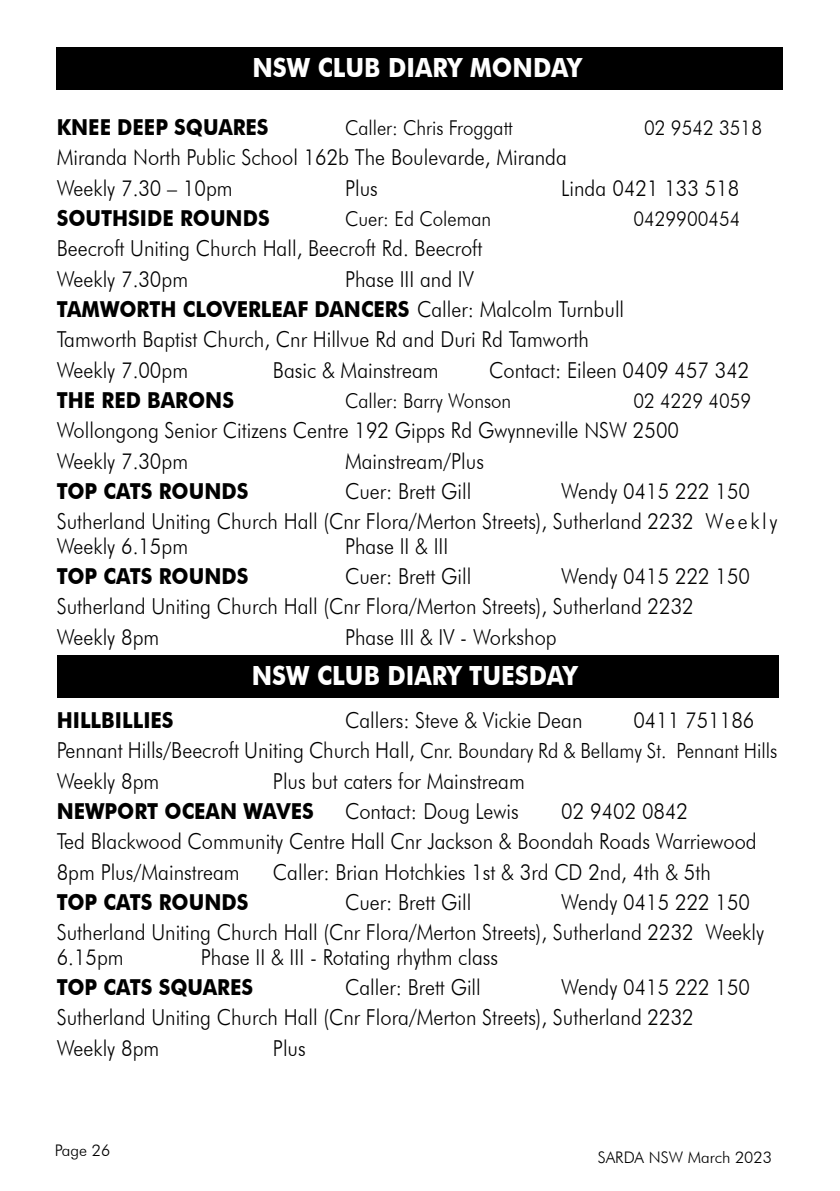
<style>
.page{position:relative;width:840px;height:1191px;background:#fff}
.page>*{position:absolute;margin:0;border:0;box-sizing:border-box;transform-origin:0 0}
.t1{font:700 26.4px "Futura BT";color:#fff;scale:.91 1}
.t2{font:300 22px/30.2px "Futura BT";color:#000;scale:.91 1}
.t3{font:700 22px "Futura BT";color:#000;scale:.91 1}
.t4{font:300 20.4px "Futura BT";color:#000;scale:.91 1}
.t5{font:300 16px "Futura BT";color:#000}
.s1{font-weight:700}
.s2{font-size:20.8px}
</style>
<div class="page">
<div style="left:57px;top:47px;width:725px;height:43px;background:#000"></div>
<div style="left:57px;top:655px;width:721px;height:42px;background:#000"></div>
<p class="t1" style="left:252px;top:51px;width:363px">NSW CLUB DIARY MONDAY</p>
<p class="t3" style="left:57px;top:114px;width:234px">KNEE DEEP SQUARES</p>
<p class="t4" style="left:345px;top:115px;width:186px">Caller: Chris Froggatt</p>
<p class="t4" style="left:643px;top:115px;width:131px">02 9542 3518</p>
<p class="t2" style="left:57px;top:142px;width:562px">Miranda North Public School 162b The Boulevarde, Miranda<br>Weekly 7.30 – 10pm</p>
<p class="t2" style="left:345px;top:173px;width:38px">Plus</p>
<p class="t2" style="left:561px;top:173px;width:197px">Linda 0421 133 518</p>
<p class="t3" style="left:57px;top:205px;width:235px">SOUTHSIDE ROUNDS</p>
<p class="t4" style="left:345px;top:206px;width:162px">Cuer: Ed Coleman</p>
<p class="t4" style="left:633px;top:206px;width:119px">0429900454</p>
<p class="t2" style="left:57px;top:233px;width:469px">Beecroft Uniting Church Hall, Beecroft Rd. Beecroft<br>Weekly 7.30pm</p>
<p class="t2" style="left:57px;top:264px;width:624px;text-indent:288px">Phase III and IV<br><span class="s1">TAMWORTH CLOVERLEAF DANCERS</span> Caller: Malcolm Turnbull Tamworth Baptist Church, Cnr Hillvue Rd and Duri Rd Tamworth Weekly 7.00pm</p>
<p class="t2" style="left:273px;top:354px;width:183px">Basic &amp; Mainstream</p>
<p class="t2" style="left:489px;top:354px;width:287px">Contact: Eileen 0409 457 342</p>
<p class="t3" style="left:57px;top:387px;width:196px">THE RED BARONS</p>
<p class="t4" style="left:345px;top:388px;width:184px">Caller: Barry Wonson</p>
<p class="t4" style="left:633px;top:388px;width:131px">02 4229 4059</p>
<p class="t2" style="left:57px;top:415px;width:685px">Wollongong Senior Citizens Centre 192 Gipps Rd Gwynneville NSW 2500<br>Weekly 7.30pm</p>
<p class="t2" style="left:345px;top:445px;width:154px">Mainstream/Plus</p>
<p class="t2" style="left:57px;top:476px;width:793px;text-indent:504px">Wendy 0415 222 150<br>Sutherland Uniting Church Hall (Cnr Flora/Merton Streets), Sutherland 2232 Weekly</p>
<p class="t2" style="left:57px;top:531px;width:146px">Weekly 6.15pm</p>
<p class="t2" style="left:345px;top:531px;width:115px">Phase II &amp; III</p>
<p class="t3" style="left:57px;top:563px;width:212px">TOP CATS ROUNDS</p>
<p class="t2" style="left:345px;top:561px;width:140px">Cuer: Brett Gill</p>
<p class="t3" style="left:57px;top:478px;width:212px">TOP CATS ROUNDS</p>
<p class="t2" style="left:345px;top:476px;width:140px">Cuer: Brett Gill</p>
<p class="t2" style="left:57px;top:561px;width:763px;text-indent:504px">Wendy 0415 222 150<br>Sutherland Uniting Church Hall (Cnr Flora/Merton Streets), Sutherland 2232<br>Weekly 8pm</p>
<p class="t2" style="left:345px;top:621px;width:234px">Phase III &amp; IV - Workshop</p>
<p class="t1" style="left:252px;top:659px;width:359px">NSW CLUB DIARY TUESDAY</p>
<p class="t3" style="left:57px;top:707px;width:130px">HILLBILLIES</p>
<p class="t2" style="left:345px;top:705px;width:262px">Callers: Steve &amp; Vickie Dean</p>
<p class="t2" style="left:57px;top:705px;width:793px;text-indent:576px">0411 751186<br>Pennant Hills/Beecroft Uniting Church Hall, <span class="s2">Cnr. Boundary Rd &amp; Bellamy St. Pennant Hills<br></span>Weekly 8pm</p>
<p class="t2" style="left:273px;top:765px;width:278px">Plus but caters for Mainstream</p>
<p class="t3" style="left:57px;top:797px;width:284px">NEWPORT OCEAN WAVES</p>
<p class="t2" style="left:345px;top:796px;width:192px">Contact: Doug Lewis</p>
<p class="t2" style="left:57px;top:796px;width:770px;text-indent:504px">02 9402 0842<br>Ted Blackwood Community Centre Hall Cnr Jackson &amp; Boondah Roads Warriewood<br>8pm Plus/Mainstream</p>
<p class="t2" style="left:273px;top:856px;width:482px">Caller: Brian Hotchkies 1st &amp; 3rd CD 2nd, 4th &amp; 5th</p>
<p class="t3" style="left:57px;top:888px;width:212px">TOP CATS ROUNDS</p>
<p class="t2" style="left:345px;top:886px;width:140px">Cuer: Brett Gill</p>
<p class="t2" style="left:57px;top:886px;width:778px;text-indent:504px">Wendy 0415 222 150<br>Sutherland Uniting Church Hall (Cnr Flora/Merton Streets), Sutherland 2232 Weekly</p>
<p class="t2" style="left:57px;top:941px;width:75px">6.15pm</p>
<p class="t2" style="left:201px;top:941px;width:328px">Phase II &amp; III - Rotating rhythm class</p>
<p class="t3" style="left:57px;top:974px;width:217px">TOP CATS SQUARES</p>
<p class="t2" style="left:345px;top:972px;width:151px">Caller: Brett Gill</p>
<p class="t2" style="left:57px;top:972px;width:763px;text-indent:504px">Wendy 0415 222 150<br>Sutherland Uniting Church Hall (Cnr Flora/Merton Streets), Sutherland 2232<br>Weekly 8pm</p>
<p class="t2" style="left:273px;top:1032px;width:38px">Plus</p>
<p class="t5" style="left:55px;top:1140px;width:57px">Page 26</p>
<p class="t5" style="left:597px;top:1148px;width:176px">SARDA NSW March 2023</p>
</div>
